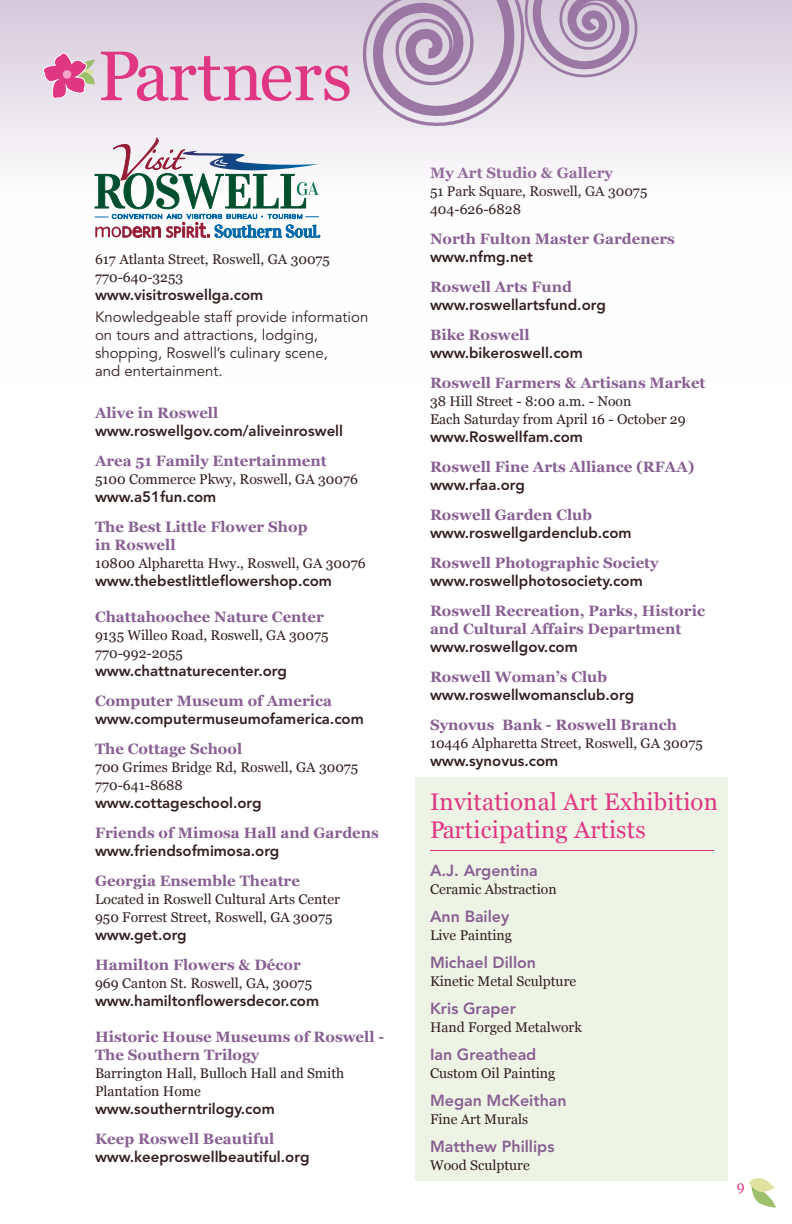
<style>
.page{position:relative;width:792px;height:1224px;background:#fff}
.page>*{position:absolute;margin:0;border:0;box-sizing:border-box;transform-origin:0 0}
.t1{font:70px "Georgia";color:#df3784}
.t2{font:24px/28px "Georgia";letter-spacing:.01em;color:#df3784}
.t3{font:800 16px "Avenir";color:#885f92}
.t4{font:700 15px/18px "Georgia";color:#885f92}
.t5{font:800 15px "Avenir";color:#341f1f}
.t6{font:15px/18px "Avenir";color:#341f1f}
.t7{font:14px/18px "Georgia";color:#341f1f}
.t8{font:14px "Georgia";color:#df3784}
</style>
<div class="page">
<svg style="left:749px;top:1178px;width:27px;height:30px"></svg>
<div style="left:416px;top:778px;width:312px;height:403px;background:#eef4e5"></div>
<div style="left:0;top:0;width:792px;height:385px;background:linear-gradient(to bottom,#ded5e2,#fff)"></div>
<svg style="left:362px;top:0;width:276px;height:127px;background:#ccbcd1"></svg>
<svg style="left:42px;top:52px;width:53px;height:48px;background:#df97b6"></svg>
<svg style="left:95px;top:138px;width:225px;height:100px"></svg>
<hr style="left:430px;top:850px;width:284px;height:1px;background:#df3784">
<h1 class="t1" style="left:98px;top:25px;width:256px">Partners</h1>
<p class="t7" style="left:95px;top:249px;width:237px">617 Atlanta Street, Roswell, GA 30075<br>770-640-3253</p>
<p class="t5" style="left:95px;top:286px;width:170px">www.visitroswellga.com</p>
<p class="t6" style="left:95px;top:308px;width:275px">Knowledgeable staff provide information on tours and attractions, lodging, shopping, Roswell’s culinary scene,<br>and entertainment.</p>
<p class="t4" style="left:95px;top:403px;width:125px">Alive in Roswell</p>
<p class="t5" style="left:95px;top:422px;width:250px">www.roswellgov.com/aliveinroswell</p>
<p class="t4" style="left:95px;top:451px;width:233px">Area 51 Family Entertainment</p>
<p class="t7" style="left:95px;top:469px;width:265px">5100 Commerce Pkwy, Roswell, GA 30076</p>
<p class="t5" style="left:95px;top:488px;width:123px">www.a51fun.com</p>
<p class="t4" style="left:95px;top:517px;width:214px">The Best Little Flower Shop in Roswell</p>
<p class="t7" style="left:95px;top:553px;width:272px">10800 Alpharetta Hwy., Roswell, GA 30076</p>
<p class="t5" style="left:95px;top:572px;width:238px">www.thebestlittleflowershop.com</p>
<p class="t4" style="left:95px;top:607px;width:230px">Chattahoochee Nature Center</p>
<p class="t7" style="left:95px;top:625px;width:235px">9135 Willeo Road, Roswell, GA 30075<br>770-992-2055</p>
<p class="t5" style="left:95px;top:662px;width:193px">www.chattnaturecenter.org</p>
<p class="t4" style="left:95px;top:691px;width:239px">Computer Museum of America</p>
<p class="t5" style="left:95px;top:710px;width:270px">www.computermuseumofamerica.com</p>
<p class="t4" style="left:95px;top:739px;width:149px">The Cottage School</p>
<p class="t7" style="left:95px;top:757px;width:265px">700 Grimes Bridge Rd, Roswell, GA 30075<br>770-641-8688</p>
<p class="t5" style="left:95px;top:794px;width:168px">www.cottageschool.org</p>
<p class="t4" style="left:95px;top:823px;width:285px">Friends of Mimosa Hall and Gardens</p>
<p class="t5" style="left:95px;top:842px;width:186px">www.friendsofmimosa.org</p>
<p class="t4" style="left:95px;top:871px;width:206px">Georgia Ensemble Theatre</p>
<p class="t7" style="left:95px;top:889px;width:246px">Located in Roswell Cultural Arts Center<br>950 Forrest Street, Roswell, GA 30075</p>
<p class="t5" style="left:95px;top:926px;width:93px">www.get.org</p>
<p class="t4" style="left:95px;top:955px;width:207px">Hamilton Flowers &amp; Décor</p>
<p class="t7" style="left:95px;top:973px;width:219px">969 Canton St. Roswell, GA, 30075</p>
<p class="t5" style="left:95px;top:992px;width:226px">www.hamiltonflowersdecor.com</p>
<p class="t4" style="left:95px;top:1027px;width:291px">Historic House Museums of Roswell -<br>The Southern Trilogy</p>
<p class="t7" style="left:95px;top:1063px;width:251px">Barrington Hall, Bulloch Hall and Smith<br>Plantation Home</p>
<p class="t5" style="left:95px;top:1100px;width:181px">www.southerntrilogy.com</p>
<p class="t4" style="left:95px;top:1129px;width:181px">Keep Roswell Beautiful</p>
<p class="t5" style="left:95px;top:1148px;width:216px">www.keeproswellbeautiful.org</p>
<p class="t4" style="left:430px;top:163px;width:184px">My Art Studio &amp; Gallery</p>
<p class="t7" style="left:430px;top:181px;width:219px">51 Park Square, Roswell, GA 30075<br>404-626-6828</p>
<p class="t4" style="left:430px;top:229px;width:246px">North Fulton Master Gardeners</p>
<p class="t5" style="left:430px;top:248px;width:105px">www.nfmg.net</p>
<p class="t4" style="left:430px;top:277px;width:143px">Roswell Arts Fund</p>
<p class="t5" style="left:430px;top:296px;width:177px">www.roswellartsfund.org</p>
<p class="t4" style="left:430px;top:325px;width:101px">Bike Roswell</p>
<p class="t5" style="left:430px;top:344px;width:154px">www.bikeroswell.com</p>
<p class="t4" style="left:430px;top:373px;width:277px">Roswell Farmers &amp; Artisans Market</p>
<p class="t7" style="left:430px;top:391px;width:257px">38 Hill Street - 8:00 a.m. - Noon<br>Each Saturday from April 16 - October 29</p>
<p class="t5" style="left:430px;top:428px;width:155px">www.Roswellfam.com</p>
<p class="t4" style="left:430px;top:457px;width:266px">Roswell Fine Arts Alliance (RFAA)</p>
<p class="t5" style="left:430px;top:476px;width:96px">www.rfaa.org</p>
<p class="t4" style="left:430px;top:505px;width:164px">Roswell Garden Club</p>
<p class="t5" style="left:430px;top:524px;width:203px">www.roswellgardenclub.com</p>
<p class="t4" style="left:430px;top:553px;width:230px">Roswell Photographic Society</p>
<p class="t5" style="left:430px;top:572px;width:214px">www.roswellphotosociety.com</p>
<p class="t4" style="left:430px;top:601px;width:276px">Roswell Recreation, Parks, Historic and Cultural Affairs Department</p>
<p class="t5" style="left:430px;top:638px;width:149px">www.roswellgov.com</p>
<p class="t4" style="left:430px;top:667px;width:179px">Roswell Woman’s Club</p>
<p class="t5" style="left:430px;top:686px;width:206px">www.roswellwomansclub.org</p>
<p class="t4" style="left:430px;top:715px;width:248px">Synovus Bank - Roswell Branch</p>
<p class="t7" style="left:430px;top:733px;width:274px">10446 Alpharetta Street, Roswell, GA 30075</p>
<p class="t5" style="left:430px;top:752px;width:130px">www.synovus.com</p>
<h2 class="t2" style="left:430px;top:786px;width:290px">Invitational Art Exhibition<br>Participating Artists</h2>
<p class="t3" style="left:430px;top:861px;width:109px">A.J. Argentina</p>
<p class="t7" style="left:430px;top:879px;width:128px">Ceramic Abstraction</p>
<p class="t3" style="left:430px;top:907px;width:81px">Ann Bailey</p>
<p class="t7" style="left:430px;top:925px;width:83px">Live Painting</p>
<p class="t3" style="left:430px;top:953px;width:108px">Michael Dillon</p>
<p class="t7" style="left:430px;top:971px;width:148px">Kinetic Metal Sculpture</p>
<p class="t3" style="left:430px;top:999px;width:87px">Kris Graper</p>
<p class="t7" style="left:430px;top:1017px;width:153px">Hand Forged Metalwork</p>
<p class="t3" style="left:430px;top:1045px;width:108px">Ian Greathead</p>
<p class="t7" style="left:430px;top:1063px;width:127px">Custom Oil Painting</p>
<p class="t3" style="left:430px;top:1091px;width:138px">Megan McKeithan</p>
<p class="t7" style="left:430px;top:1109px;width:100px">Fine Art Murals</p>
<p class="t3" style="left:430px;top:1137px;width:126px">Matthew Phillips</p>
<p class="t7" style="left:430px;top:1155px;width:101px">Wood Sculpture</p>
<p class="t8" style="left:737px;top:1176px;width:9px">9</p>
</div>
